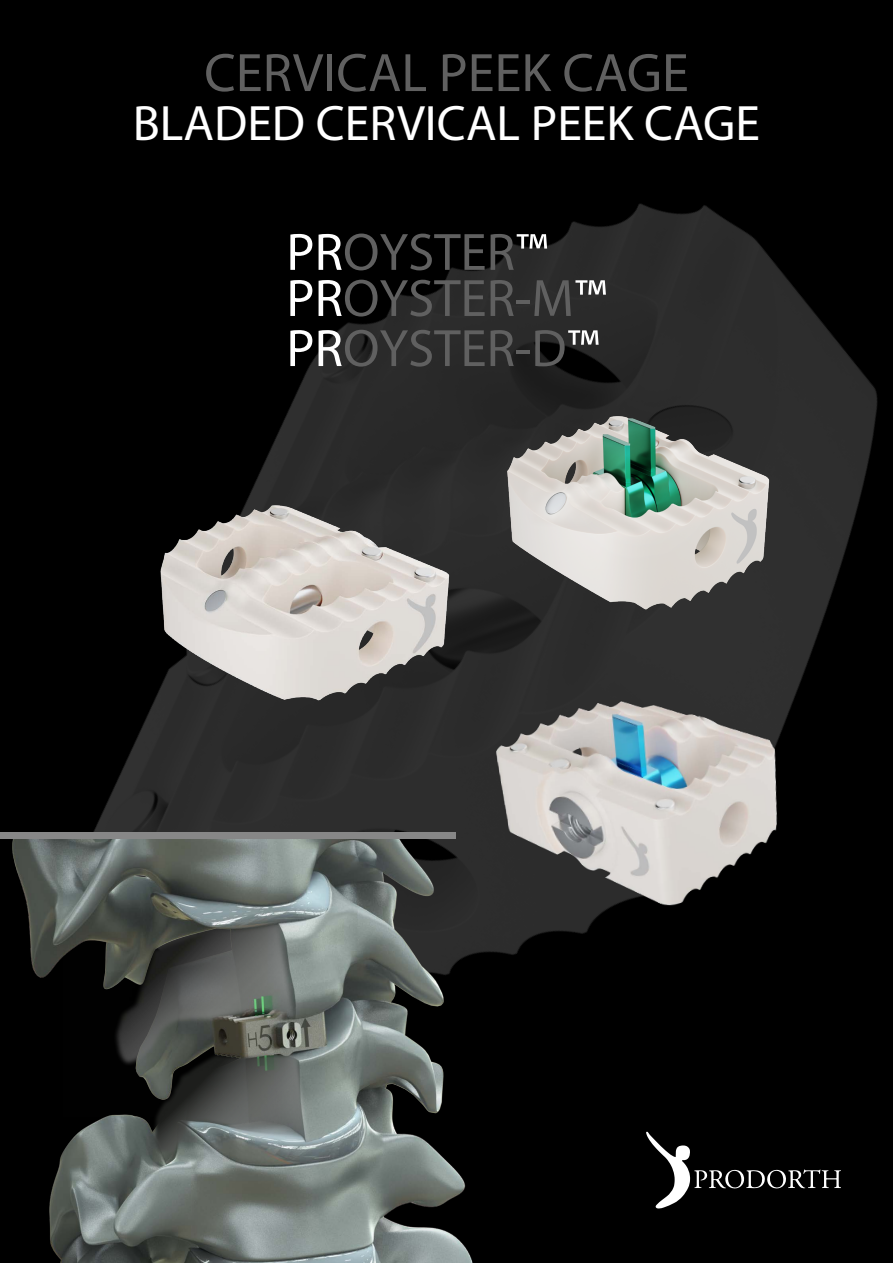
<style>
.page{position:relative;width:893px;height:1263px;background:#fff}
.page>*{position:absolute;margin:0;border:0;box-sizing:border-box;transform-origin:0 0}
.t1{font:54.45px "Myriad Pro";color:#606060}
.t2{font:52.95px/48.2px "Myriad Pro";color:#606060}
.t3{font:49.95px "Myriad Pro";color:#fff}
.s1{color:#fff}
</style>
<div class="page">
<img style="left:0;top:0;width:893px;height:1263px">
<svg style="left:646px;top:1131px;width:195px;height:77px;background:#1e1e1e"></svg>
<img style="left:0;top:424px;width:356px;height:352px">
<img style="left:323px;top:598px;width:570px;height:393px">
<img style="left:13px;top:836px;width:461px;height:427px">
<div style="left:0;top:832px;width:455px;height:7px;background:#878787"></div>
<img style="left:356px;top:343px;width:537px;height:315px">
<img style="left:64px;top:870px;width:284px;height:246px">
<img style="left:102px;top:1001px;width:261px;height:204px">
<p class="t1" style="left:204px;top:39px;width:486px">CERVICAL PEEK CAGE</p>
<p class="t3" style="left:133px;top:92px;width:629px">BLADED CERVICAL PEEK CAGE</p>
<p class="t2" style="left:286px;top:227px;width:322px"><span class="s1">PR</span>OYSTER<span class="s1">™<br>PR</span>OYSTER-M<span class="s1">™<br>PR</span>OYSTER-D<span class="s1">™</span></p>
</div>
